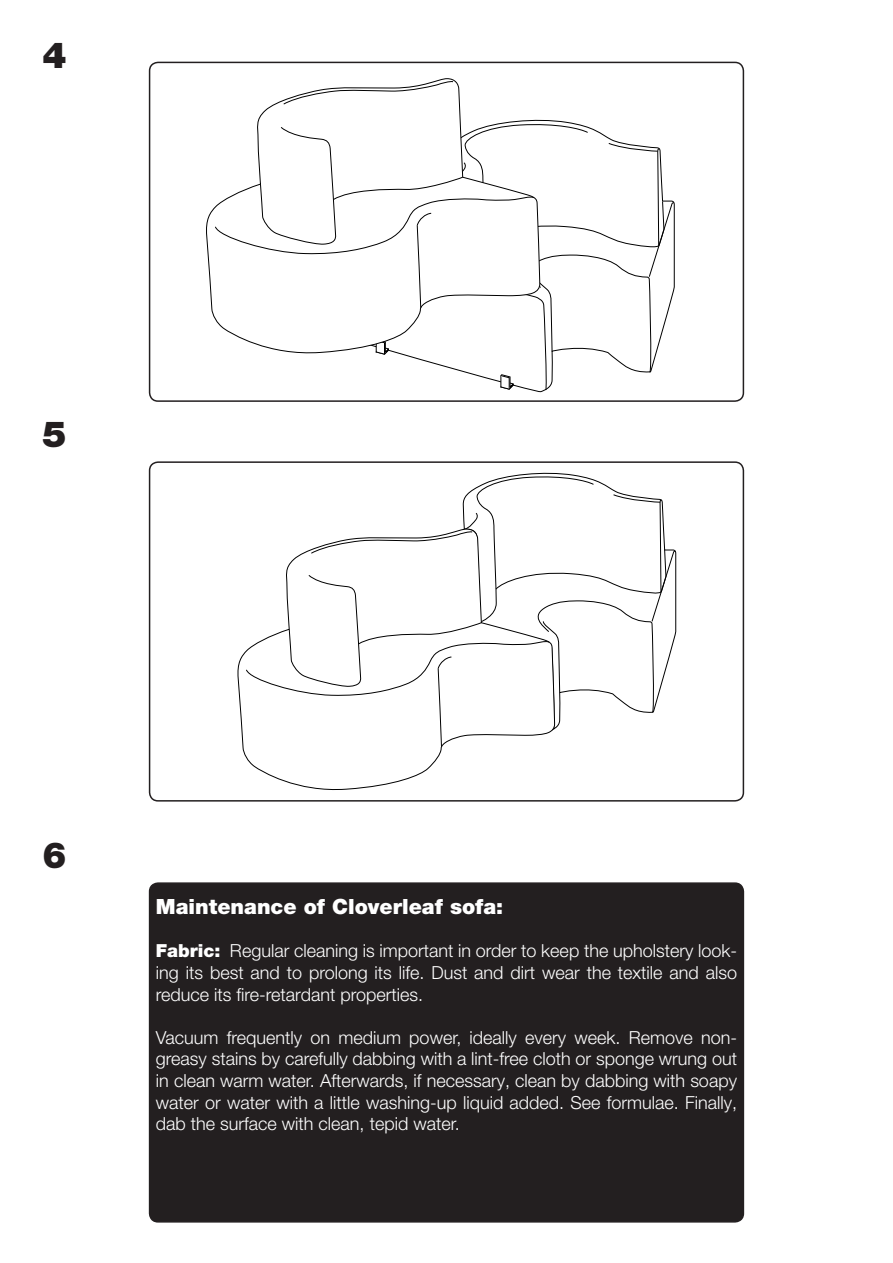
<style>
.page{position:relative;width:893px;height:1263px;background:#fff}
.page>*{position:absolute;margin:0;border:0;box-sizing:border-box;transform-origin:0 0}
.t1{font:900 36px "Helvetica Neue LT Pro";color:#231f20}
.t2{font:900 21px "Helvetica Neue LT Pro";color:#fff}
.t3{font:300 18px/21.6px "Helvetica Neue LT Pro";color:#fff;text-align:justify}
.s1{font-weight:900}
</style>
<div class="page">
<div style="left:149px;top:461px;width:595px;height:340px;border:2px solid #231f20;border-radius:9px"></div>
<div style="left:149px;top:62px;width:595px;height:340px;border:2px solid #231f20;border-radius:9px"></div>
<div style="left:150px;top:883px;width:593px;height:339px;background:#231f20;border-radius:9px"></div>
<div style="left:149px;top:882px;width:595px;height:340px;border:2px solid #231f20;border-radius:9px"></div>
<svg style="left:237px;top:651px;width:205px;height:139px"></svg>
<svg style="left:246px;top:475px;width:430px;height:272px"></svg>
<svg style="left:206px;top:78px;width:335px;height:241px"></svg>
<svg style="left:283px;top:81px;width:171px;height:24px"></svg>
<svg style="left:215px;top:123px;width:459px;height:268px"></svg>
<p class="t1" style="left:43px;top:34px;width:26px">4</p>
<p class="t1" style="left:43px;top:412px;width:26px">5</p>
<p class="t1" style="left:43px;top:833px;width:26px">6</p>
<p class="t2" style="left:156px;top:894px;width:349px">Maintenance of Cloverleaf sofa:</p>
<p class="t3" style="left:156px;top:940px;width:583px"><span class="s1">Fabric:</span> Regular cleaning is important in order to keep the upholstery look&shy;ing its best and to prolong its life. Dust and dirt wear the textile and also reduce its fire-retardant properties.</p>
<p class="t3" style="left:156px;top:1026px;width:583px">Vacuum frequently on medium power, ideally every week. Remove non&shy;greasy stains by carefully dabbing with a lint-free cloth or sponge wrung out in clean warm water. Afterwards, if necessary, clean by dabbing with soapy water or water with a little washing-up liquid added. See formulae. Finally, dab the surface with clean, tepid water.</p>
</div>
